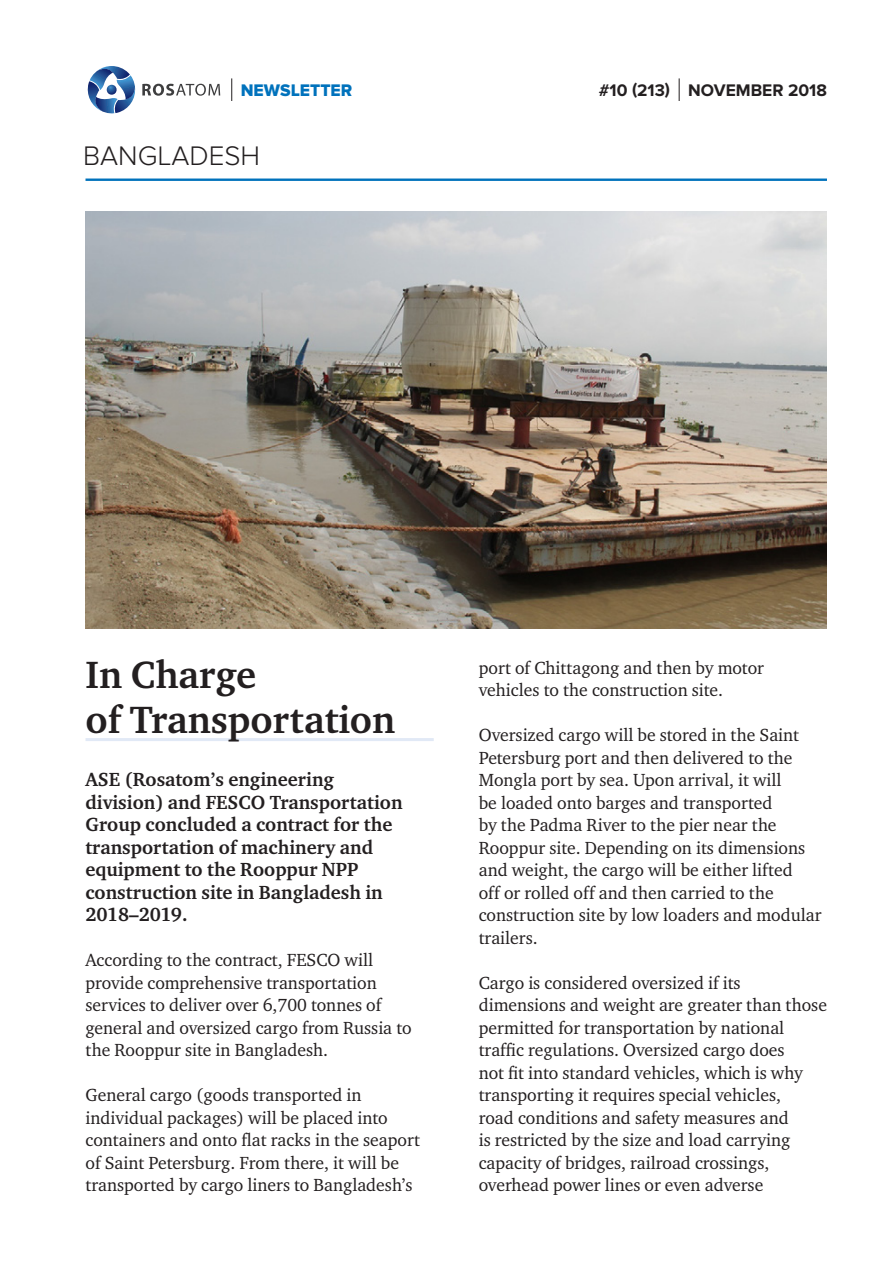
<style>
.page{position:relative;width:893px;height:1263px;background:#fff}
.page>*{position:absolute;margin:0;border:0;box-sizing:border-box;transform-origin:0 0}
.t1{font:700 39px/45px "Charter ITC";color:#231f20}
.t2{font:300 27.9px "Proxima Nova";color:#231f20}
.t3{font:700 19.5px/22.5px "Charter ITC";color:#231f20}
.t4{font:18px/22.5px "Charter ITC";color:#231f20}
.t5{font:700 17.4px "Proxima Nova";color:#231f20}
.t6{font:17.4px "Proxima Nova Extrabld";color:#0072bc}
</style>
<div class="page">
<hr style="left:86px;top:179px;width:741px;height:2px;background:#0072bc">
<svg style="left:87px;top:66px;width:49px;height:48px"></svg>
<svg style="left:142px;top:84px;width:78px;height:12px"></svg>
<svg style="left:679px;top:78px;width:1px;height:23px"></svg>
<svg style="left:231px;top:78px;width:1px;height:23px"></svg>
<hr style="left:86px;top:738px;width:348px;height:3px;background:#e1e9f6">
<img style="left:86px;top:212px;width:741px;height:416px">
<p class="t6" style="left:241px;top:80px;width:113px">NEWSLETTER</p>
<p class="t5" style="left:599px;top:80px;width:230px">#10 (213) NOVEMBER 2018</p>
<h2 class="t2" style="left:83px;top:140px;width:179px">BANGLADESH</h2>
<h1 class="t1" style="left:86px;top:652px;width:311px">In Charge<br>of Transportation</h1>
<p class="t3" style="left:86px;top:768px;width:319px">ASE (Rosatom’s engineering division) and FESCO Transportation<br>Group concluded a contract for the transportation of machinery and equipment to the Rooppur NPP construction site in Bangladesh in<br>2018–2019.</p>
<p class="t4" style="left:86px;top:949px;width:328px">According to the contract, FESCO will provide comprehensive transportation services to deliver over 6,700 tonnes of general and oversized cargo from Russia to the Rooppur site in Bangladesh.</p>
<p class="t4" style="left:86px;top:1084px;width:336px">General cargo (goods transported in individual packages) will be placed into containers and onto flat racks in the seaport of Saint Petersburg. From there, it will be transported by cargo liners to Bangladesh’s</p>
<p class="t4" style="left:479px;top:656px;width:287px">port of Chittagong and then by motor vehicles to the construction site.</p>
<p class="t4" style="left:479px;top:724px;width:344px">Oversized cargo will be stored in the Saint Petersburg port and then delivered to the Mongla port by sea. Upon arrival, it will<br>be loaded onto barges and transported<br>by the Padma River to the pier near the Rooppur site. Depending on its dimensions and weight, the cargo will be either lifted<br>off or rolled off and then carried to the construction site by low loaders and modular trailers.</p>
<p class="t4" style="left:479px;top:971px;width:350px">Cargo is considered oversized if its dimensions and weight are greater than those permitted for transportation by national traffic regulations. Oversized cargo does<br>not fit into standard vehicles, which is why transporting it requires special vehicles,<br>road conditions and safety measures and<br>is restricted by the size and load carrying capacity of bridges, railroad crossings, overhead power lines or even adverse</p>
</div>
